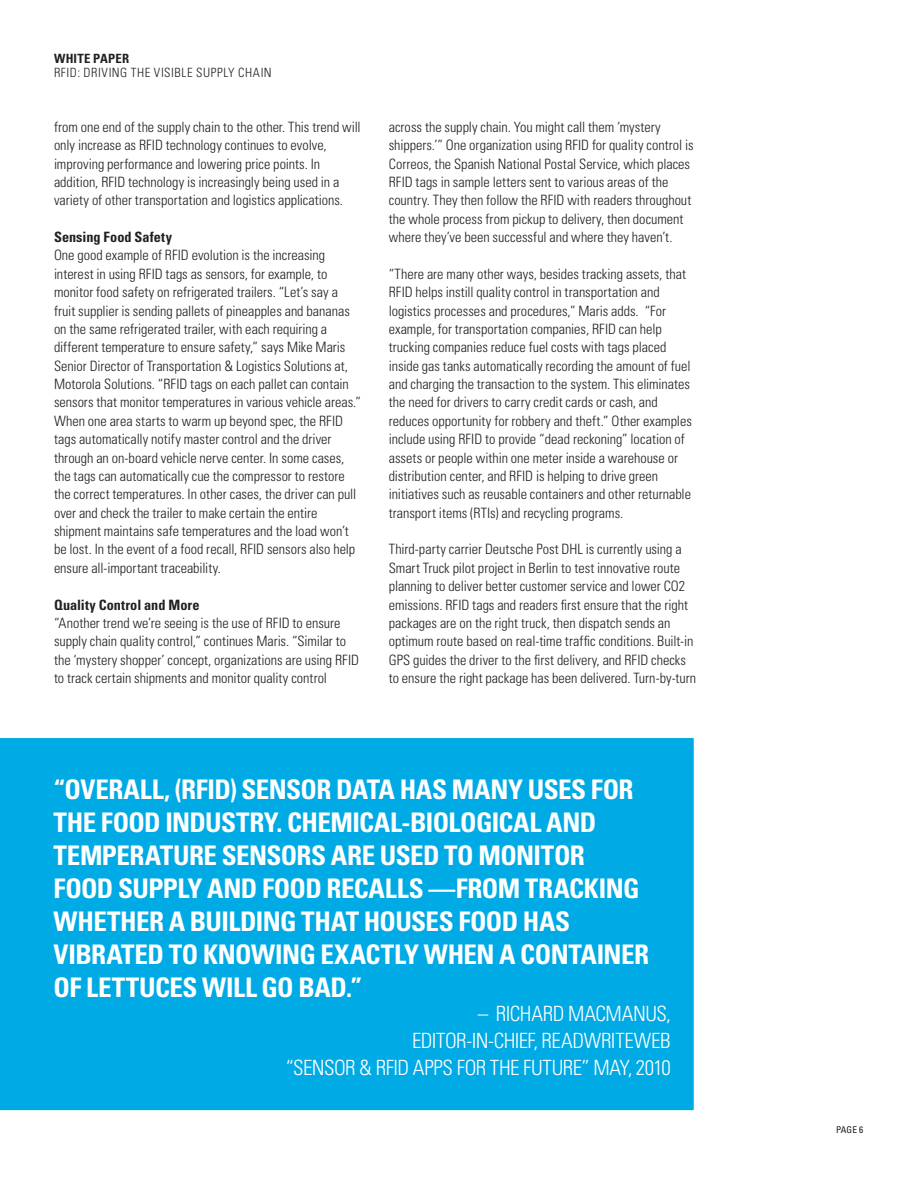
<style>
.page{position:relative;width:918px;height:1188px;background:#fff}
.page>*{position:absolute;margin:0;border:0;box-sizing:border-box;transform-origin:0 0}
.t1{font:700 condensed 27px/33px "Univers LT Std";letter-spacing:-.02em;color:#fff}
.t2{font:300 condensed 21px "Univers LT Std";letter-spacing:-.025em;color:#fff}
.t3{font:300 condensed 14.25px/18.3px "Univers LT Std";color:#231f20}
.t4{font:300 condensed 12.75px "Univers LT Std";letter-spacing:.045em;color:#231f20}
.t5{font:700 condensed 12.75px "Univers LT Std";letter-spacing:.02em;color:#231f20}
.t6{font:condensed 9.3px "Univers LT Std";color:#231f20}
.s1{font-weight:700}
</style>
<div class="page">
<div style="left:0;top:738px;width:694px;height:373px;background:#00aae4"></div>
<p class="t5" style="left:54px;top:51px;width:77px">WHITE PAPER</p>
<p class="t4" style="left:54px;top:65px;width:219px">RFID: DRIVING THE VISIBLE SUPPLY CHAIN</p>
<p class="t3" style="left:54px;top:118px;width:308px">from one end of the supply chain to the other. This trend will only increase as RFID technology continues to evolve, improving performance and lowering price points. In addition, RFID technology is increasingly being used in a variety of other transportation and logistics applications.</p>
<p class="t3" style="left:54px;top:228px;width:309px"><span class="s1">Sensing Food Safety<br></span>One good example of RFID evolution is the increasing interest in using RFID tags as sensors, for example, to monitor food safety on refrigerated trailers. “Let’s say a fruit supplier is sending pallets of pineapples and bananas on the same refrigerated trailer, with each requiring a different temperature to ensure safety,” says Mike Maris Senior Director of Transportation &amp; Logistics Solutions at, Motorola Solutions. “RFID tags on each pallet can contain sensors that monitor temperatures in various vehicle areas.” When one area starts to warm up beyond spec, the RFID tags automatically notify master control and the driver through an on-board vehicle nerve center. In some cases, the tags can automatically cue the compressor to restore the correct temperatures. In other cases, the driver can pull over and check the trailer to make certain the entire shipment maintains safe temperatures and the load won’t be lost. In the event of a food recall, RFID sensors also help ensure all-important traceability.</p>
<p class="t3" style="left:54px;top:595px;width:307px"><span class="s1">Quality Control and More<br></span>“Another trend we’re seeing is the use of RFID to ensure supply chain quality control,” continues Maris. “Similar to the ‘mystery shopper’ concept, organizations are using RFID to track certain shipments and monitor quality control</p>
<p class="t3" style="left:389px;top:118px;width:306px">across the supply chain. You might call them ‘mystery shippers.’” One organization using RFID for quality control is Correos, the Spanish National Postal Service, which places RFID tags in sample letters sent to various areas of the country. They then follow the RFID with readers throughout the whole process from pickup to delivery, then document where they’ve been successful and where they haven’t.</p>
<p class="t3" style="left:389px;top:265px;width:305px">“There are many other ways, besides tracking assets, that RFID helps instill quality control in transportation and logistics processes and procedures,” Maris adds. “For example, for transportation companies, RFID can help trucking companies reduce fuel costs with tags placed inside gas tanks automatically recording the amount of fuel and charging the transaction to the system. This eliminates the need for drivers to carry credit cards or cash, and reduces opportunity for robbery and theft.” Other examples include using RFID to provide “dead reckoning” location of assets or people within one meter inside a warehouse or distribution center, and RFID is helping to drive green initiatives such as reusable containers and other returnable transport items (RTIs) and recycling programs.</p>
<p class="t3" style="left:389px;top:540px;width:309px">Third-party carrier Deutsche Post DHL is currently using a Smart Truck pilot project in Berlin to test innovative route planning to deliver better customer service and lower CO2 emissions. RFID tags and readers first ensure that the right packages are on the right truck, then dispatch sends an optimum route based on real-time traffic conditions. Built-in GPS guides the driver to the first delivery, and RFID checks to ensure the right package has been delivered. Turn-by-turn</p>
<p class="t1" style="left:54px;top:773px;width:597px">“OVERALL, (RFID) SENSOR DATA HAS MANY USES FOR THE FOOD INDUSTRY. CHEMICAL-BIOLOGICAL AND TEMPERATURE SENSORS ARE USED TO MONITOR FOOD SUPPLY AND FOOD RECALLS —FROM TRACKING WHETHER A BUILDING THAT HOUSES FOOD HAS VIBRATED TO KNOWING EXACTLY WHEN A CONTAINER OF LETTUCES WILL GO BAD.”</p>
<p class="t2" style="left:478px;top:1001px;width:195px">– RICHARD MACMANUS,</p>
<p class="t2" style="left:412px;top:1028px;width:260px">EDITOR-IN-CHIEF, READWRITEWEB</p>
<p class="t2" style="left:286px;top:1055px;width:386px">“SENSOR &amp; RFID APPS FOR THE FUTURE” MAY, 2010</p>
<p class="t6" style="left:836px;top:1124px;width:29px">PAGE 6</p>
</div>
